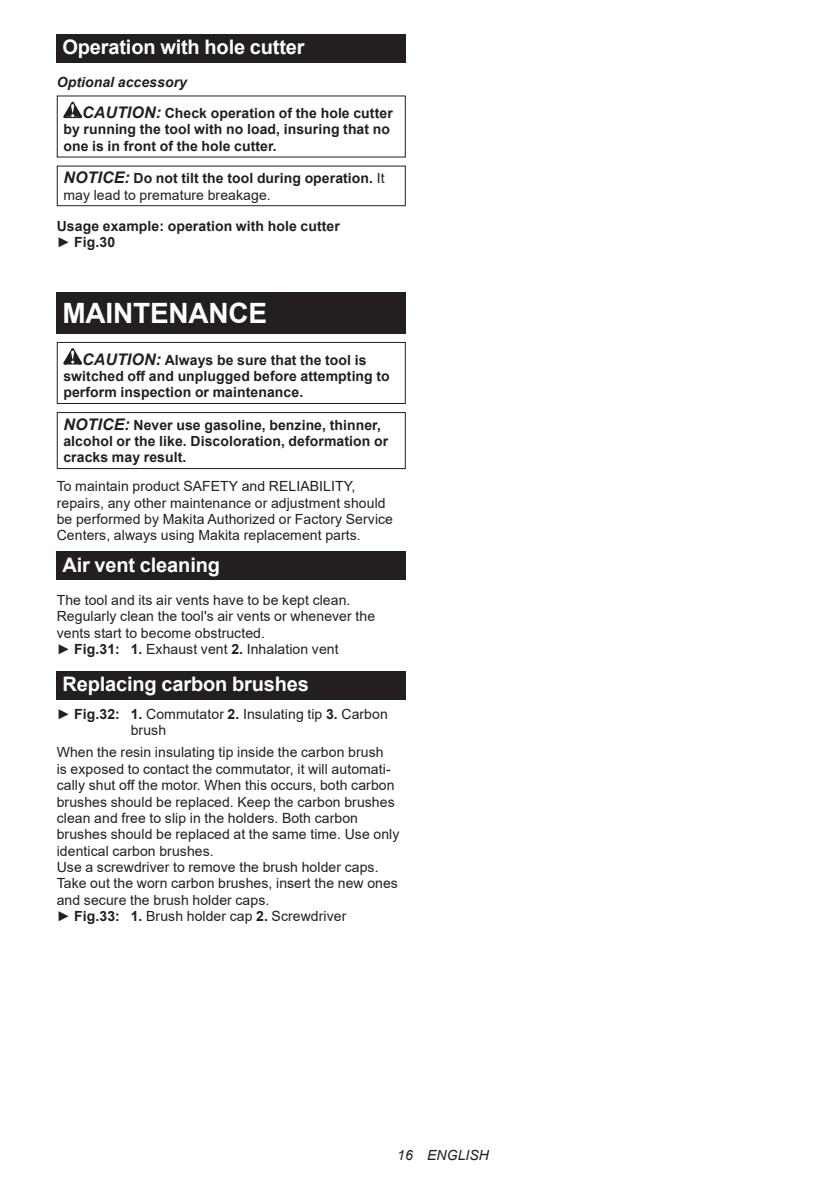
<style>
.page{position:relative;width:840px;height:1191px;background:#fff}
.page>*{position:absolute;margin:0;border:0;box-sizing:border-box;transform-origin:0 0}
.t1{font:700 28px "Arial";letter-spacing:-.01em;color:#fff}
.t2{font:700 20px "Arial";letter-spacing:-.01em;color:#fff}
.t3{font:14px/16.4px "Arial";letter-spacing:.005em;color:#231f20}
.t4{font:700 14px/16.4px "Arial";letter-spacing:.005em;color:#231f20}
.t5{font:italic 14px "Arial";letter-spacing:.005em;color:#231f20}
.s1{font-style:italic}
.s2{font-style:italic;font-size:16px}
.s3{font-weight:400}
.s4{font-weight:700}
</style>
<div class="page">
<div style="left:57px;top:34px;width:348px;height:29px;background:#231f20"></div>
<svg style="left:63px;top:102px;width:19px;height:16px"></svg>
<div style="left:57px;top:166px;width:348px;height:40px;border:1px solid #231f20"></div>
<div style="left:57px;top:293px;width:348px;height:41px;background:#231f20"></div>
<svg style="left:63px;top:348px;width:19px;height:16px"></svg>
<div style="left:57px;top:342px;width:348px;height:62px;border:1px solid #231f20"></div>
<div style="left:57px;top:412px;width:348px;height:57px;border:1px solid #231f20"></div>
<div style="left:57px;top:551px;width:348px;height:29px;background:#231f20"></div>
<div style="left:57px;top:671px;width:348px;height:28px;background:#231f20"></div>
<h2 class="t2" style="left:62px;top:33px;width:244px">Operation with hole cutter</h2>
<p class="t4" style="left:82px;top:67px;width:312px;line-height:30.6px;text-indent:-25px"><span class="s1">Optional accessory<br></span><span class="s2">CAUTION:</span> Check operation of the hole cutter</p>
<p class="t4" style="left:63px;top:121px;width:328px">by running the tool with no load, insuring that no one is in front of the hole cutter.</p>
<p class="t4" style="left:63px;top:170px;width:322px"><span class="s2">NOTICE:</span> Do not tilt the tool during operation. <span class="s3">It may lead to premature breakage.</span></p>
<p class="t4" style="left:57px;top:218px;width:284px">Usage example: operation with hole cutter <span class="s3">►</span> Fig.30</p>
<h1 class="t1" style="left:62px;top:293px;width:206px">MAINTENANCE</h1>
<p class="t4" style="left:63px;top:351px;width:327px;text-indent:19px"><span class="s2">CAUTION:</span> Always be sure that the tool is switched off and unplugged before attempting to perform inspection or maintenance.</p>
<p class="t4" style="left:63px;top:416px;width:326px"><span class="s2">NOTICE:</span> Never use gasoline, benzine, thinner, alcohol or the like. Discoloration, deformation or cracks may result.</p>
<p class="t3" style="left:57px;top:478px;width:337px">To maintain product SAFETY and RELIABILITY, repairs, any other maintenance or adjustment should be performed by Makita Authorized or Factory Service Centers, always using Makita replacement parts.</p>
<h2 class="t2" style="left:62px;top:550px;width:159px">Air vent cleaning</h2>
<p class="t3" style="left:57px;top:592px;width:320px">The tool and its air vents have to be kept clean.<br>Regularly clean the tool's air vents or whenever the vents start to become obstructed.<br>► <span class="s4">Fig.31: 1.</span> Exhaust vent <span class="s4">2.</span> Inhalation vent</p>
<h2 class="t2" style="left:62px;top:670px;width:248px">Replacing carbon brushes</h2>
<p class="t3" style="left:131px;top:705px;width:258px;text-indent:-74px">► <span class="s4">Fig.32: 1.</span> Commutator <span class="s4">2.</span> Insulating tip <span class="s4">3.</span> Carbon brush</p>
<p class="t3" style="left:57px;top:744px;width:344px">When the resin insulating tip inside the carbon brush<br>is exposed to contact the commutator, it will automati&shy;cally shut off the motor. When this occurs, both carbon brushes should be replaced. Keep the carbon brushes clean and free to slip in the holders. Both carbon brushes should be replaced at the same time. Use only identical carbon brushes.<br>Use a screwdriver to remove the brush holder caps.<br>Take out the worn carbon brushes, insert the new ones and secure the brush holder caps.<br>► <span class="s4">Fig.33: 1.</span> Brush holder cap <span class="s4">2.</span> Screwdriver</p>
<p class="t5" style="left:397px;top:1146px;width:93px">16 ENGLISH</p>
</div>
